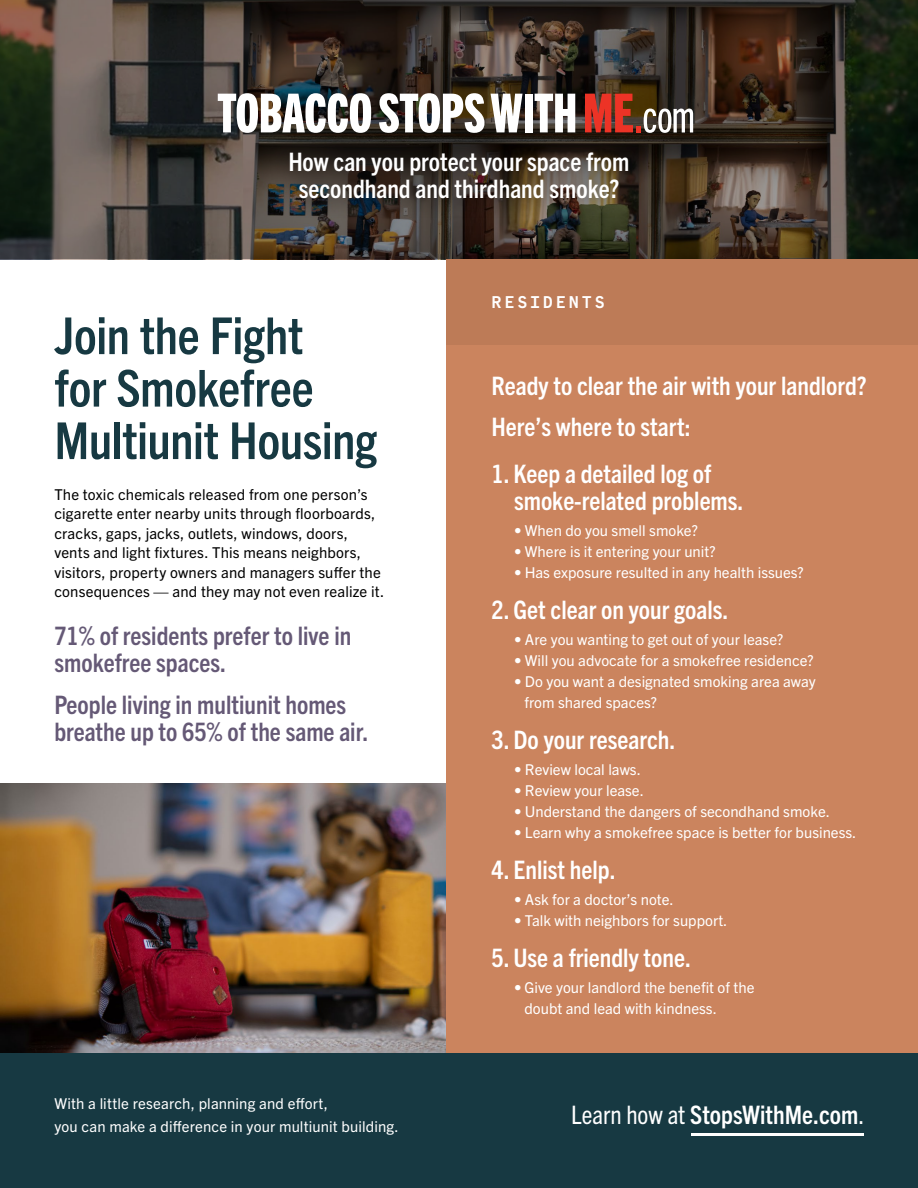
<style>
.page{position:relative;width:918px;height:1188px;background:#fff}
.page>*{position:absolute;margin:0;border:0;box-sizing:border-box;transform-origin:0 0}
.t1{font:700 condensed 51px/52.5px "Trade Gothic Next LT Pro";letter-spacing:-.005em;color:#173942}
.t2{font:700 condensed 25.5px/27px "Trade Gothic Next LT Pro";color:#fff}
.t3{font:700 condensed 25.5px/27px "Trade Gothic Next LT Pro";color:#655976}
.t4{font:700 18px "Code Saver";letter-spacing:.155em;color:#fff}
.t5{font:15px/21px "Trade Gothic Next LT Pro";color:#fff}
.t6{font:15px/19.5px "Trade Gothic Next LT Pro";letter-spacing:.01em;color:#000}
.s1{font-weight:400}
</style>
<div class="page">
<div style="left:0;top:1046px;width:918px;height:142px;background:#173942"></div>
<img style="left:0;top:784px;width:447px;height:269px">
<div style="left:447px;top:308px;width:471px;height:745px;background:#cb845e"></div>
<div style="left:447px;top:259px;width:471px;height:85px;background:#bd7b57"></div>
<svg style="left:0;top:0;width:918px;height:259px;background:#3b342c"></svg>
<div style="left:268px;top:131px;width:383px;height:89px;background:#000;opacity:.75"></div>
<svg style="left:218px;top:93px;width:153px;height:40px"></svg>
<svg style="left:379px;top:93px;width:106px;height:40px"></svg>
<svg style="left:491px;top:94px;width:32px;height:38px"></svg>
<div style="left:525px;top:94px;width:7px;height:38px;background:#fff"></div>
<svg style="left:535px;top:94px;width:40px;height:38px"></svg>
<svg style="left:585px;top:94px;width:108px;height:39px;background:#8d4b3d"></svg>
<hr style="left:691px;top:1133px;width:173px;height:3px;background:#fff">
<h2 class="t2" style="left:288px;top:146px;width:343px;text-align:center">How can you protect your space from secondhand and thirdhand smoke?</h2>
<h1 class="t1" style="left:54px;top:306px;width:324px">Join the Fight<br>for Smokefree<br>Multiunit Housing</h1>
<p class="t6" style="left:54px;top:483px;width:331px">The toxic chemicals released from one person’s cigarette enter nearby units through floorboards, cracks, gaps, jacks, outlets, windows, doors, vents and light fixtures. This means neighbors, visitors, property owners and managers suffer the consequences — and they may not even realize it.</p>
<h2 class="t3" style="left:54px;top:621px;width:298px">71% of residents prefer to live in smokefree spaces.</h2>
<h2 class="t3" style="left:54px;top:690px;width:316px">People living in multiunit homes breathe up to 65% of the same air.</h2>
<p class="t4" style="left:492px;top:290px;width:115px">RESIDENTS</p>
<h2 class="t2" style="left:492px;top:364px;width:377px;line-height:40.5px">Ready to clear the air with your landlord?<br>Here’s where to start:</h2>
<h2 class="t2" style="left:514px;top:459px;width:231px;text-indent:-22px">1. Keep a detailed log of smoke-related problems.</h2>
<p class="t5" style="left:514px;top:519px;width:185px">• When do you smell smoke?</p>
<p class="t5" style="left:514px;top:540px;width:203px">• Where is it entering your unit?</p>
<p class="t5" style="left:514px;top:561px;width:291px">• Has exposure resulted in any health issues?</p>
<h2 class="t2" style="left:492px;top:595px;width:238px">2. Get clear on your goals.</h2>
<p class="t5" style="left:514px;top:628px;width:271px">• Are you wanting to get out of your lease?</p>
<p class="t5" style="left:514px;top:649px;width:301px">• Will you advocate for a smokefree residence?</p>
<p class="t5" style="left:525px;top:670px;width:293px;text-indent:-10px">• Do you want a designated smoking area away from shared spaces?</p>
<h2 class="t2" style="left:492px;top:724px;width:185px">3. Do your research.</h2>
<p class="t5" style="left:514px;top:758px;width:128px">• Review local laws.</p>
<p class="t5" style="left:514px;top:779px;width:131px">• Review your lease.</p>
<p class="t5" style="left:514px;top:800px;width:317px">• Understand the dangers of secondhand smoke.</p>
<p class="t5" style="left:514px;top:821px;width:344px">• Learn why a smokefree space is better for business.</p>
<h2 class="t2" style="left:492px;top:854px;width:126px">4. Enlist help.</h2>
<p class="t5" style="left:514px;top:888px;width:161px">• Ask for a doctor’s note.</p>
<p class="t5" style="left:514px;top:909px;width:215px">• Talk with neighbors for support.</p>
<h2 class="t2" style="left:492px;top:942px;width:201px">5. Use a friendly tone.</h2>
<p class="t5" style="left:525px;top:976px;width:231px;text-indent:-10px">• Give your landlord the benefit of the doubt and lead with kindness.</p>
<p class="t5" style="left:54px;top:1091px;width:346px;line-height:22.5px">With a little research, planning and effort,<br>you can make a difference in your multiunit building.</p>
<h2 class="t2" style="left:571px;top:1100px;width:295px"><span class="s1">Learn how at</span> StopsWithMe.com<span class="s1">.</span></h2>
</div>
